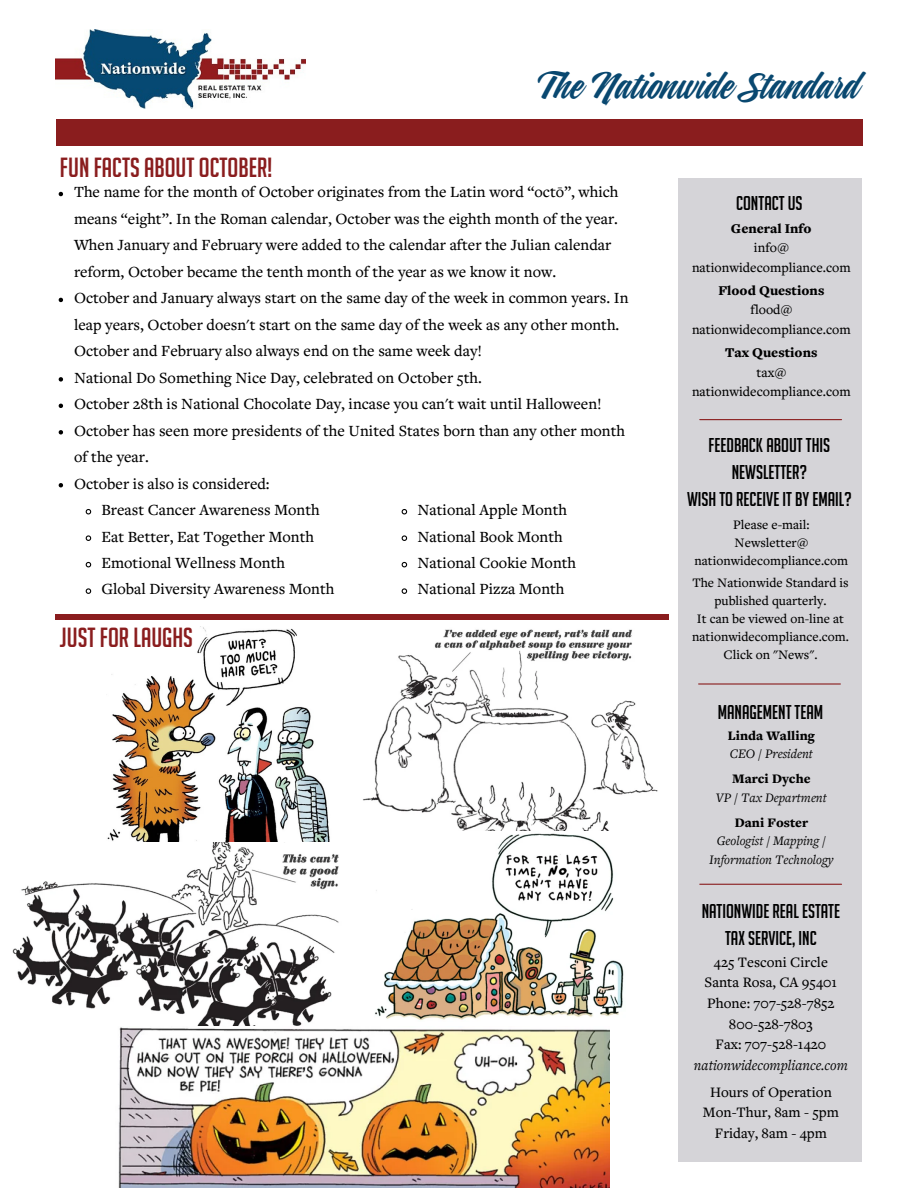
<style>
.page{position:relative;width:918px;height:1188px;background:#fff}
.page>*{position:absolute;margin:0;border:0;box-sizing:border-box;transform-origin:0 0}
.t1{font:36px "Indie";color:#094870}
.t2{font:27px "Big Noodle Titling";color:#8a1d1e}
.t3{font:19.5px/27px "Big Noodle Titling";color:#000;text-align:center}
.t4{font:500 16.2px/26.4px "Freight Text Pro";color:#000}
.t5{font:500 15px/20.7px "Freight Text Pro";color:#000;text-align:center}
.t6{font:italic 15px "Freight Text Pro";color:#000}
.t7{font:500 13.95px/19.4px "Freight Text Pro";color:#000;text-align:center}
.t8{font:900 13.95px "Freight Text Pro";color:#000}
.t9{font:500 13.5px/18px "Freight Text Pro";color:#000;text-align:center}
.t10{font:italic 13.5px/18.8px "Freight Text Pro";color:#000;text-align:center}
.t11{font:900 13.5px "Freight Text Pro";color:#000}
</style>
<div class="page">
<div style="left:56px;top:119px;width:806px;height:27px;background:#8a1d1e"></div>
<div style="left:679px;top:178px;width:183px;height:983px;background:#d5d4d8"></div>
<img style="left:56px;top:30px;width:249px;height:79px">
<hr style="left:700px;top:419px;width:142px;height:1px;background:#8a1d1e">
<hr style="left:699px;top:683px;width:141px;height:2px;background:#8a1d1e">
<hr style="left:700px;top:884px;width:142px;height:1px;background:#8a1d1e">
<div style="left:56px;top:614px;width:613px;height:5px;background:#8a1d1e"></div>
<img style="left:107px;top:626px;width:223px;height:216px">
<img style="left:12px;top:842px;width:327px;height:184px">
<img style="left:118px;top:1027px;width:492px;height:161px">
<img style="left:363px;top:629px;width:295px;height:202px">
<img style="left:375px;top:833px;width:249px;height:187px">
<svg style="left:59px;top:192px;width:4px;height:4px"></svg>
<svg style="left:59px;top:298px;width:4px;height:4px"></svg>
<svg style="left:59px;top:377px;width:4px;height:5px"></svg>
<svg style="left:59px;top:404px;width:4px;height:4px"></svg>
<svg style="left:59px;top:430px;width:4px;height:5px"></svg>
<svg style="left:59px;top:483px;width:4px;height:4px"></svg>
<svg style="left:85px;top:509px;width:7px;height:6px"></svg>
<svg style="left:85px;top:535px;width:7px;height:6px"></svg>
<svg style="left:85px;top:561px;width:7px;height:7px"></svg>
<svg style="left:85px;top:588px;width:7px;height:6px"></svg>
<svg style="left:401px;top:509px;width:7px;height:6px"></svg>
<svg style="left:401px;top:535px;width:7px;height:6px"></svg>
<svg style="left:401px;top:561px;width:7px;height:7px"></svg>
<svg style="left:401px;top:588px;width:7px;height:6px"></svg>
<h2 class="t2" style="left:60px;top:153px;width:214px">FUN FACTS ABOUT OCTOBER!</h2>
<h1 class="t1" style="left:541px;top:70px;width:322px">The Nationwide Standard</h1>
<p class="t4" style="left:74px;top:180px;width:546px">The name for the month of October originates from the Latin word “octō”, which</p>
<p class="t4" style="left:74px;top:207px;width:546px">means “eight”. In the Roman calendar, October was the eighth month of the year.</p>
<p class="t4" style="left:74px;top:233px;width:539px">When January and February were added to the calendar after the Julian calendar</p>
<p class="t4" style="left:74px;top:260px;width:484px">reform, October became the tenth month of the year as we know it now.</p>
<p class="t4" style="left:74px;top:286px;width:556px">October and January always start on the same day of the week in common years. In</p>
<p class="t4" style="left:74px;top:313px;width:547px">leap years, October doesn't start on the same day of the week as any other month.</p>
<p class="t4" style="left:74px;top:339px;width:410px">October and February also always end on the same week day!</p>
<p class="t4" style="left:74px;top:366px;width:409px">National Do Something Nice Day, celebrated on October 5th.</p>
<p class="t4" style="left:74px;top:392px;width:529px">October 28th is National Chocolate Day, incase you can't wait until Halloween!</p>
<p class="t4" style="left:74px;top:419px;width:553px">October has seen more presidents of the United States born than any other month</p>
<p class="t4" style="left:74px;top:445px;width:76px">of the year.</p>
<p class="t4" style="left:74px;top:472px;width:197px">October is also is considered:</p>
<p class="t4" style="left:102px;top:498px;width:220px">Breast Cancer Awareness Month</p>
<p class="t4" style="left:102px;top:525px;width:214px">Eat Better, Eat Together Month</p>
<p class="t4" style="left:102px;top:551px;width:185px">Emotional Wellness Month</p>
<p class="t4" style="left:102px;top:578px;width:234px">Global Diversity Awareness Month</p>
<p class="t4" style="left:417px;top:498px;width:160px">National Apple Month<br>National Book Month<br>National Cookie Month<br>National Pizza Month</p>
<h2 class="t2" style="left:60px;top:623px;width:134px">JUST FOR LAUGHS</h2>
<p class="t3" style="left:736px;top:190px;width:68px">CONTACT US</p>
<p class="t8" style="left:731px;top:223px;width:82px">General Info</p>
<p class="t7" style="left:692px;top:239px;width:160px">info@ nationwidecompliance.com</p>
<p class="t8" style="left:718px;top:285px;width:108px">Flood Questions</p>
<p class="t7" style="left:692px;top:302px;width:160px">flood@ nationwidecompliance.com</p>
<p class="t8" style="left:725px;top:347px;width:94px">Tax Questions</p>
<p class="t7" style="left:692px;top:364px;width:160px">tax@ nationwidecompliance.com</p>
<p class="t3" style="left:687px;top:432px;width:166px">FEEDBACK ABOUT THIS<br>NEWSLETTER?<br>WISH TO RECEIVE IT BY EMAIL?</p>
<p class="t9" style="left:695px;top:517px;width:155px">Please e-mail:<br>Newsletter@ nationwidecompliance.com</p>
<p class="t9" style="left:692px;top:575px;width:158px">The Nationwide Standard is published quarterly.<br>It can be viewed on-line at nationwidecompliance.com.<br>Click on "News".</p>
<p class="t3" style="left:718px;top:699px;width:107px">MANAGEMENT TEAM</p>
<p class="t11" style="left:728px;top:730px;width:88px">Linda Walling</p>
<p class="t10" style="left:730px;top:746px;width:85px">CEO / President</p>
<p class="t11" style="left:732px;top:773px;width:80px">Marci Dyche</p>
<p class="t10" style="left:716px;top:789px;width:112px">VP / Tax Department</p>
<p class="t11" style="left:735px;top:817px;width:75px">Dani Foster</p>
<p class="t10" style="left:709px;top:833px;width:126px">Geologist / Mapping /<br>Information Technology</p>
<p class="t3" style="left:702px;top:897px;width:140px">NATIONWIDE REAL ESTATE<br>TAX SERVICE, INC</p>
<p class="t5" style="left:705px;top:953px;width:134px">425 Tesconi Circle<br>Santa Rosa, CA 95401<br>Phone: 707-528-7852<br>800-528-7803<br>Fax: 707-528-1420</p>
<p class="t6" style="left:694px;top:1059px;width:155px">nationwidecompliance.com</p>
<p class="t5" style="left:703px;top:1083px;width:138px">Hours of Operation<br>Mon-Thur, 8am - 5pm<br>Friday, 8am - 4pm</p>
</div>
